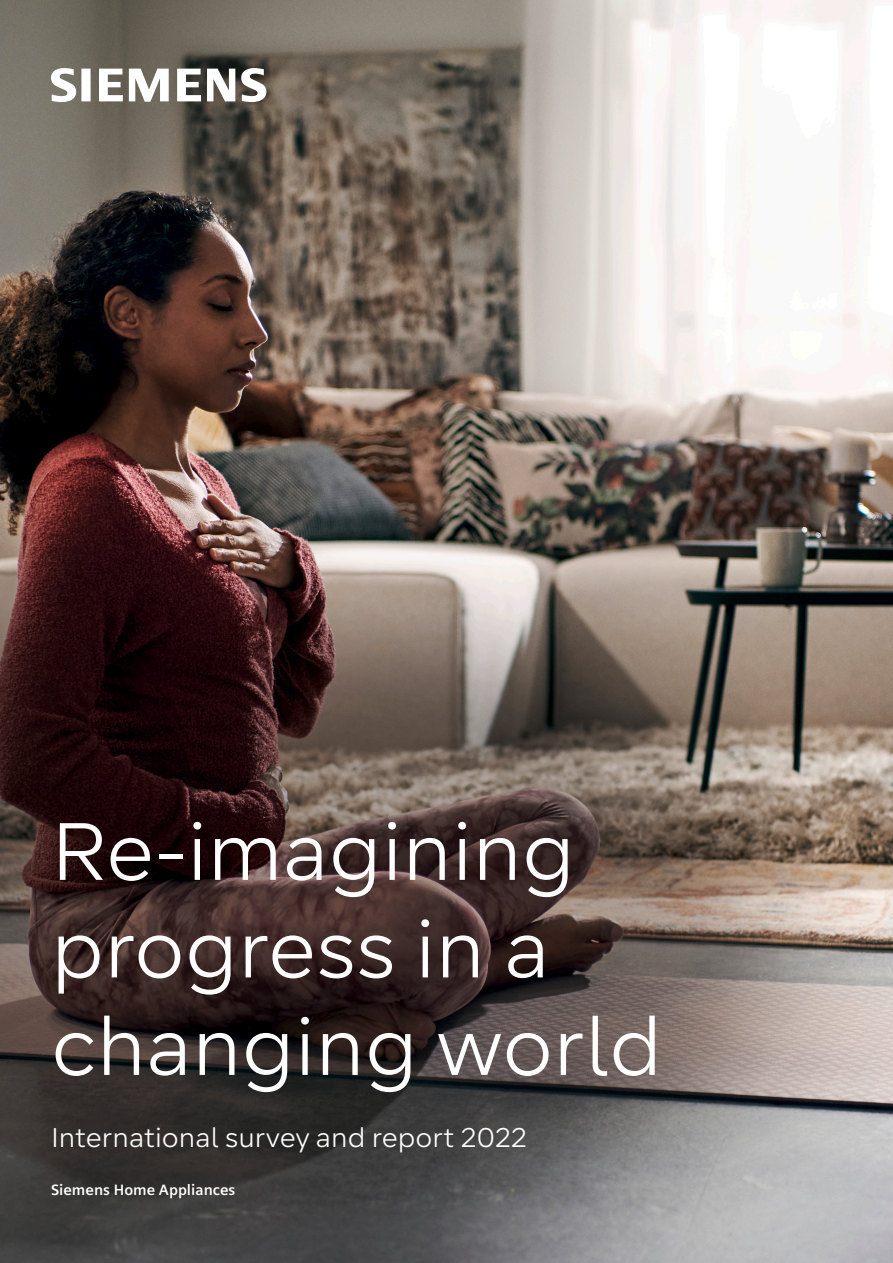
<style>
.page{position:relative;width:893px;height:1263px;background:#fff}
.page>*{position:absolute;margin:0;border:0;box-sizing:border-box;transform-origin:0 0}
._01__Headline_H1__30{font:81px/97.5px "Siemens Progress";color:#fff}
._01__Headline_H1__30-2{font:27px "Siemens Progress";color:#fff}
._05__Descriptor__10p{font:700 15px "Siemens Sans";color:#fff}
</style>
<div class="page">
<img style="left:0;top:0;width:893px;height:1263px">
<svg style="left:51px;top:68px;width:215px;height:34px"></svg>
<p class="_01__Headline_H1__30" style="left:51px;top:801px;width:613px">Re-imagining progress in a changing world</p>
<p class="_01__Headline_H1__30-2" style="left:51px;top:1120px;width:477px">International survey and report 2022</p>
<p class="_05__Descriptor__10p" style="left:51px;top:1181px;width:186px">Siemens Home Appliances</p>
</div>
